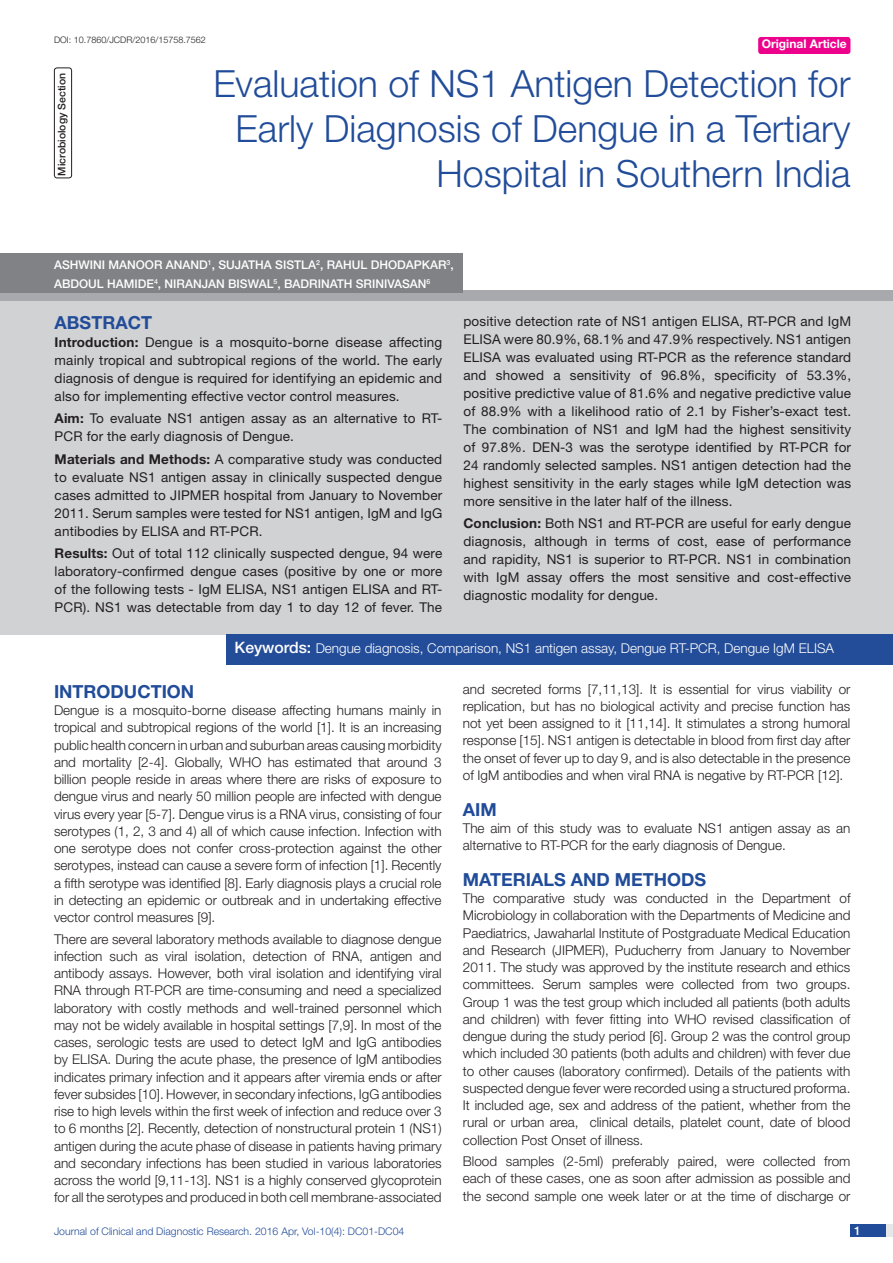
<style>
.page{position:relative;width:893px;height:1263px;background:#fff}
.page>*{position:absolute;margin:0;border:0;box-sizing:border-box;transform-origin:0 0}
.t1{font:300 37.5px/45px "Helvetica Neue";color:#214c99;text-align:right}
.Heading{font:700 18px "Helvetica Neue";color:#214c99}
.Abstract_head{font:700 18px "Helvetica Neue";color:#214c99}
.Body_text{font:300 13.5px/17.2px "Helvetica Neue";color:#231f20;text-align:justify}
.Abstract_Text{font:13.5px/18px "Helvetica Neue";letter-spacing:.01em;color:#231f20;text-align:justify}
.t2{font:300 13.5px "Helvetica Neue";color:#fff}
.Author{font:500 12px "Helvetica Neue";color:#fff}
.t3{font:700 12px "Helvetica Neue";color:#fff}
.t4{font:300 10.5px "Helvetica Neue";color:#214c99}
.t5{font:500 10.5px "Helvetica Neue";color:#231f20}
.DOI{font:300 9px "Helvetica Neue";color:#231f20}
.s1{color:#244d99}
.s2{font-weight:700}
.s3{font-weight:500;font-size:15.75px}
</style>
<div class="page">
<div style="left:850px;top:1224px;width:43px;height:13px;background:#e6e7e9"></div>
<div style="left:850px;top:1224px;width:35px;height:13px;background:#214c99"></div>
<div style="left:758px;top:37px;width:92px;height:17px;background:#ed028c;border-radius:3px"></div>
<div style="left:0;top:290px;width:893px;height:12px;background:#a8a9ad"></div>
<div style="left:0;top:302px;width:893px;height:333px;background:#d1d2d4"></div>
<div style="left:226px;top:634px;width:667px;height:30px;background:#244d99"></div>
<div style="left:0;top:253px;width:463px;height:39px;background:#808285"></div>
<div style="left:54px;top:68px;width:18px;height:110px;border:1px solid #231f20;border-radius:3px"></div>
<p class="DOI" style="left:54px;top:35px;width:153px">DOI: 10.7860/JCDR/2016/15758.7562</p>
<p class="t3" style="left:762px;top:37px;width:87px">Original Article</p>
<p class="t5" style="left:55px;top:176px;width:104px;rotate:-90deg">MICROBIOLOGY SECTION</p>
<p class="t1" style="left:213px;top:60px;width:639px">Evaluation of NS1 Antigen Detection for<br>Early Diagnosis of Dengue in a Tertiary<br>Hospital in Southern India</p>
<p class="Author" style="left:54px;top:257px;width:401px">ASHWINI MANOOR ANAND<sup>1</sup>, SUJATHA SISTLA<sup>2</sup>, RAHUL DHODAPKAR<sup>3</sup>,</p>
<p class="Author" style="left:54px;top:276px;width:63px">ABDOUL HAM</p>
<p class="Author" style="left:134px;top:276px;width:175px">IDE<sup>4</sup>, NIRANJAN BISWAL<sup>5</sup>, BADRIN</p>
<p class="Author" style="left:330px;top:276px;width:41px">ATH SRINI</p>
<p class="Author" style="left:387px;top:276px;width:45px">VASAN <sup>6</sup></p>
<p class="Abstract_head" style="left:55px;top:311px;width:98px">ABST<span class="s1">RAC</span>T</p>
<p class="Abstract_Text" style="left:55px;top:333px;width:389px"><span class="s2">Introduction:</span> Dengue is a mosquito-borne disease affecting mainly tropical and subtropical regions of the world. The early diagnosis of dengue is required for identifying an epidemic and also for implementing effective vector control measures.</p>
<p class="Abstract_Text" style="left:55px;top:409px;width:389px"><span class="s2">Aim:</span> To evaluate NS1 antigen assay as an alternative to RT-<br>PCR for the early diagnosis of Dengue.</p>
<p class="Abstract_Text" style="left:55px;top:450px;width:389px"><span class="s2">Materials and Methods:</span> A comparative study was conducted to evaluate NS1 antigen assay in clinically suspected dengue cases admitted to JIPMER hospital from January to November 2011. Serum samples were tested for NS1 antigen, IgM and IgG antibodies by ELISA and RT-PCR.</p>
<p class="Abstract_Text" style="left:55px;top:544px;width:389px"><span class="s2">Results:</span> Out of total 112 clinically suspected dengue, 94 were laboratory-confirmed dengue cases (positive by one or more of the following tests - IgM ELISA, NS1 antigen ELISA and RT-PCR). NS1 was detectable from day 1 to day 12 of fever. The</p>
<p class="Abstract_Text" style="left:463px;top:312px;width:389px">positive detection rate of NS1 antigen ELISA, RT-PCR and IgM ELISA were 80.9%, 68.1% and 47.9% respectively. NS1 antigen ELISA was evaluated using RT-PCR as the reference standard and showed a sensitivity of 96.8%, specificity of 53.3%, positive predictive value of 81.6% and negative predictive value of 88.9% with a likelihood ratio of 2.1 by Fisher’s-exact test.<br>The combination of NS1 and IgM had the highest sensitivity of 97.8%. DEN-3 was the serotype identified by RT-PCR for 24 randomly selected samples. NS1 antigen detection had the highest sensitivity in the early stages while IgM detection was more sensitive in the later half of the illness.</p>
<p class="Abstract_Text" style="left:463px;top:514px;width:389px"><span class="s2">Conclusion:</span> Both NS1 and RT-PCR are useful for early dengue diagnosis, although in terms of cost, ease of performance and rapidity, NS1 is superior to RT-PCR. NS1 in combination with IgM assay offers the most sensitive and cost-effective diagnostic modality for dengue.</p>
<p class="t2" style="left:235px;top:640px;width:601px"><span class="s3">KEYWORDS:</span> Dengue diagnosis, Comparison, NS1 antigen assay, Dengue RT-PCR, Dengue IgM ELISA</p>
<p class="Heading" style="left:54px;top:680px;width:142px">Introduction</p>
<p class="Body_text" style="left:54px;top:701px;width:389px">Dengue is a mosquito-borne disease affecting humans mainly in tropical and subtropical regions of the world [1]. It is an increasing public health concern in urban and suburban areas causing morbidity and mortality [2-4]. Globally, WHO has estimated that around 3 billion people reside in areas where there are risks of exposure to dengue virus and nearly 50 million people are infected with dengue virus every year [5-7]. Dengue virus is a RNA virus, consisting of four serotypes (1, 2, 3 and 4) all of which cause infection. Infection with one serotype does not confer cross-protection against the other serotypes, instead can cause a severe form of infection [1]. Recently a fifth serotype was identified [8]. Early diagnosis plays a crucial role in detecting an epidemic or outbreak and in undertaking effective vector control measures [9].</p>
<p class="Body_text" style="left:54px;top:930px;width:389px">There are several laboratory methods available to diagnose dengue infection such as viral isolation, detection of RNA, antigen and antibody assays. However, both viral isolation and identifying viral RNA through RT-PCR are time-consuming and need a specialized laboratory with costly methods and well-trained personnel which may not be widely available in hospital settings [7,9]. In most of the cases, serologic tests are used to detect IgM and IgG antibodies by ELISA. During the acute phase, the presence of IgM antibodies indicates primary infection and it appears after viremia ends or after fever subsides [10]. However, in secondary infections, IgG antibodies rise to high levels within the first week of infection and reduce over 3 to 6 months [2]. Recently, detection of nonstructural protein 1 (NS1) antigen during the acute phase of disease in patients having primary and secondary infections has been studied in various laboratories across the world [9,11-13]. NS1 is a highly conserved glycoprotein for all the serotypes and produced in both cell membrane-associated</p>
<p class="Body_text" style="left:463px;top:680px;width:389px">and secreted forms [7,11,13]. It is essential for virus viability or replication, but has no biological activity and precise function has not yet been assigned to it [11,14]. It stimulates a strong humoral response [15]. NS1 antigen is detectable in blood from first day after the onset of fever up to day 9, and is also detectable in the presence of IgM antibodies and when viral RNA is negative by RT-PCR [12].</p>
<p class="Heading" style="left:463px;top:798px;width:35px">ai m</p>
<p class="Body_text" style="left:463px;top:819px;width:389px">The aim of this study was to evaluate NS1 antigen assay as an alternative to RT-PCR for the early diagnosis of Dengue.</p>
<p class="Heading" style="left:463px;top:868px;width:245px">MATERIALS AND METHODS</p>
<p class="Body_text" style="left:463px;top:889px;width:389px">The comparative study was conducted in the Department of Microbiology in collaboration with the Departments of Medicine and Paediatrics, Jawaharlal Institute of Postgraduate Medical Education and Research (JIPMER), Puducherry from January to November 2011. The study was approved by the institute research and ethics committees. Serum samples were collected from two groups.<br>Group 1 was the test group which included all patients (both adults and children) with fever fitting into WHO revised classification of dengue during the study period [6]. Group 2 was the control group which included 30 patients (both adults and children) with fever due to other causes (laboratory confirmed). Details of the patients with suspected dengue fever were recorded using a structured proforma.<br>It included age, sex and address of the patient, whether from the rural or urban area, clinical details, platelet count, date of blood collection Post Onset of illness.</p>
<p class="Body_text" style="left:463px;top:1152px;width:389px">Blood samples (2-5ml) preferably paired, were collected from each of these cases, one as soon after admission as possible and the second sample one week later or at the time of discharge or</p>
<p class="t4" style="left:54px;top:1225px;width:352px">Journal of Clinical and Diagnostic Research. 2016 Apr, Vol-10(4): DC01-DC04</p>
<p class="Author" style="left:854px;top:1223px;width:8px">1</p>
</div>
